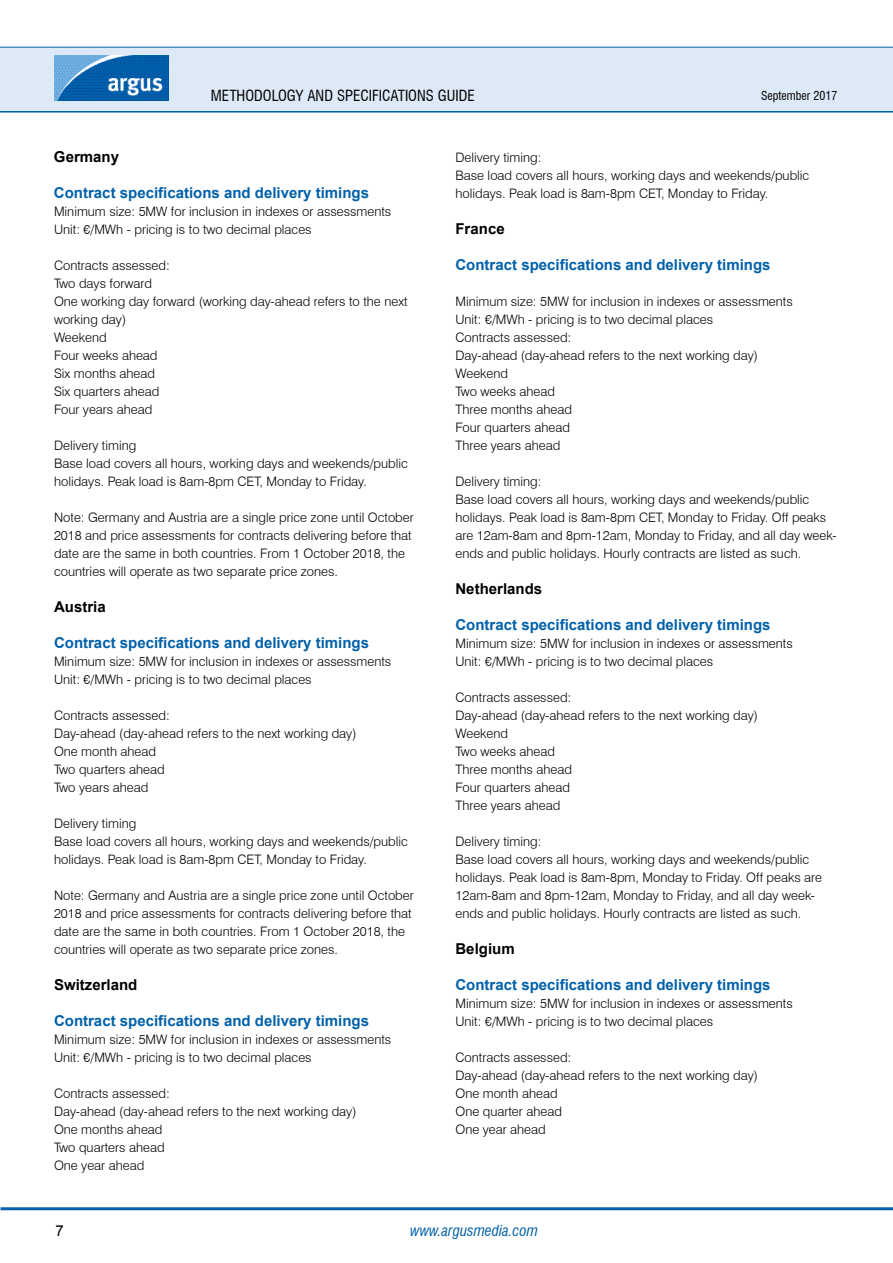
<style>
.page{position:relative;width:893px;height:1263px;background:#fff}
.page>*{position:absolute;margin:0;border:0;box-sizing:border-box;transform-origin:0 0}
.t1{font:700 15px "Arial";color:#0060a9}
.t2{font:700 15px "Arial";color:#000}
.t3{font:condensed 15px "Swiss 721 BT";color:#000}
.t4{font:italic condensed 15px "Swiss 721 BT";color:#0060a9}
.t5{font:15px "Arial";color:#000}
.t6{font:300 13.05px/18px "Swiss 721 BT";color:#000}
.t7{font:condensed 12px "Swiss 721 BT";color:#000}
</style>
<div class="page">
<hr style="left:0;top:110px;width:893px;height:3px;background:#0060a9">
<div style="left:0;top:47px;width:893px;height:64px;background:#dee9f7"></div>
<hr style="left:0;top:47px;width:893px;height:1px;background:#0060a9">
<img style="left:54px;top:56px;width:115px;height:45px">
<hr style="left:1px;top:1207px;width:892px;height:3px;background:#0060a9">
<p class="t3" style="left:211px;top:86px;width:264px">METHODOLOGY AND SPECIFICATIONS GUIDE</p>
<p class="t7" style="left:761px;top:88px;width:78px">SEPTEMBER 2017</p>
<p class="t2" style="left:54px;top:147px;width:67px">Germany</p>
<p class="t1" style="left:54px;top:183px;width:317px">Contract specifications and delivery timings</p>
<p class="t6" style="left:54px;top:202px;width:339px">Minimum size: 5MW for inclusion in indexes or assessments<br>Unit: €/MWh - pricing is to two decimal places</p>
<p class="t6" style="left:54px;top:256px;width:355px">Contracts assessed:<br>Two days forward<br>One working day forward (working day-ahead refers to the next working day)<br>Weekend<br>Four weeks ahead<br>Six months ahead<br>Six quarters ahead<br>Four years ahead</p>
<p class="t6" style="left:54px;top:436px;width:355px">Delivery timing<br>Base load covers all hours, working days and weekends/public holidays. Peak load is 8am-8pm CET, Monday to Friday.</p>
<p class="t6" style="left:54px;top:508px;width:361px">Note: Germany and Austria are a single price zone until October 2018 and price assessments for contracts delivering before that date are the same in both countries. From 1 October 2018, the countries will operate as two separate price zones.</p>
<p class="t2" style="left:54px;top:597px;width:53px">Austria</p>
<p class="t1" style="left:54px;top:633px;width:317px">Contract specifications and delivery timings</p>
<p class="t6" style="left:54px;top:652px;width:339px">Minimum size: 5MW for inclusion in indexes or assessments<br>Unit: €/MWh - pricing is to two decimal places</p>
<p class="t6" style="left:54px;top:706px;width:304px">Contracts assessed:<br>Day-ahead (day-ahead refers to the next working day)<br>One month ahead<br>Two quarters ahead<br>Two years ahead</p>
<p class="t6" style="left:54px;top:814px;width:355px">Delivery timing<br>Base load covers all hours, working days and weekends/public holidays. Peak load is 8am-8pm CET, Monday to Friday.</p>
<p class="t6" style="left:54px;top:886px;width:361px">Note: Germany and Austria are a single price zone until October 2018 and price assessments for contracts delivering before that date are the same in both countries. From 1 October 2018, the countries will operate as two separate price zones.</p>
<p class="t2" style="left:54px;top:975px;width:85px">Switzerland</p>
<p class="t1" style="left:54px;top:1011px;width:317px">Contract specifications and delivery timings</p>
<p class="t6" style="left:54px;top:1030px;width:339px">Minimum size: 5MW for inclusion in indexes or assessments<br>Unit: €/MWh - pricing is to two decimal places</p>
<p class="t6" style="left:54px;top:1084px;width:304px">Contracts assessed:<br>Day-ahead (day-ahead refers to the next working day)<br>One months ahead<br>Two quarters ahead<br>One year ahead</p>
<p class="t6" style="left:455px;top:148px;width:355px">Delivery timing:<br>Base load covers all hours, working days and weekends/public holidays. Peak load is 8am-8pm CET, Monday to Friday.</p>
<p class="t2" style="left:455px;top:219px;width:51px">France</p>
<p class="t1" style="left:455px;top:255px;width:317px">Contract specifications and delivery timings</p>
<p class="t6" style="left:455px;top:292px;width:339px">Minimum size: 5MW for inclusion in indexes or assessments<br>Unit: €/MWh - pricing is to two decimal places<br>Contracts assessed:<br>Day-ahead (day-ahead refers to the next working day)<br>Weekend<br>Two weeks ahead<br>Three months ahead<br>Four quarters ahead<br>Three years ahead</p>
<p class="t6" style="left:455px;top:472px;width:383px">Delivery timing:<br>Base load covers all hours, working days and weekends/public holidays. Peak load is 8am-8pm CET, Monday to Friday. Off peaks are 12am-8am and 8pm-12am, Monday to Friday, and all day week&shy;ends and public holidays. Hourly contracts are listed as such.</p>
<p class="t2" style="left:455px;top:579px;width:88px">Netherlands</p>
<p class="t1" style="left:455px;top:615px;width:317px">Contract specifications and delivery timings</p>
<p class="t6" style="left:455px;top:634px;width:339px">Minimum size: 5MW for inclusion in indexes or assessments<br>Unit: €/MWh - pricing is to two decimal places</p>
<p class="t6" style="left:455px;top:688px;width:304px">Contracts assessed:<br>Day-ahead (day-ahead refers to the next working day)<br>Weekend<br>Two weeks ahead<br>Three months ahead<br>Four quarters ahead<br>Three years ahead</p>
<p class="t6" style="left:455px;top:832px;width:368px">Delivery timing:<br>Base load covers all hours, working days and weekends/public holidays. Peak load is 8am-8pm, Monday to Friday. Off peaks are 12am-8am and 8pm-12am, Monday to Friday, and all day week&shy;ends and public holidays. Hourly contracts are listed as such.</p>
<p class="t2" style="left:455px;top:939px;width:61px">Belgium</p>
<p class="t1" style="left:455px;top:975px;width:317px">Contract specifications and delivery timings</p>
<p class="t6" style="left:455px;top:994px;width:339px">Minimum size: 5MW for inclusion in indexes or assessments<br>Unit: €/MWh - pricing is to two decimal places</p>
<p class="t6" style="left:455px;top:1048px;width:304px">Contracts assessed:<br>Day-ahead (day-ahead refers to the next working day)<br>One month ahead<br>One quarter ahead<br>One year ahead</p>
<p class="t5" style="left:55px;top:1220px;width:10px">7</p>
<p class="t4" style="left:410px;top:1221px;width:129px">www.argusmedia.com</p>
</div>
